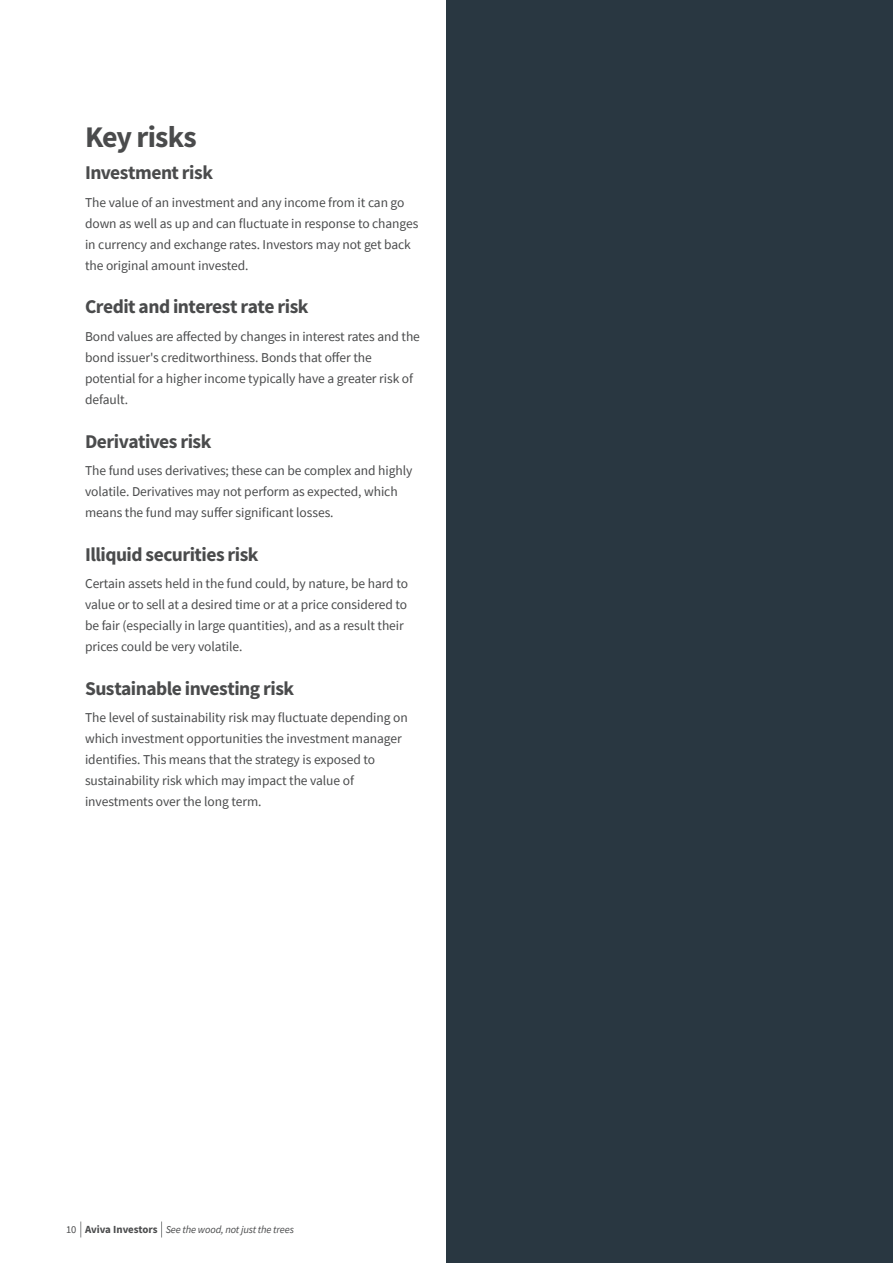
<style>
.page{position:relative;width:893px;height:1263px;background:#fff}
.page>*{position:absolute;margin:0;border:0;box-sizing:border-box;transform-origin:0 0}
.t1{font:700 30px "Source Sans Pro";letter-spacing:-.025em;color:#4a4b4c}
.t2{font:700 19.5px "Source Sans Pro";letter-spacing:-.025em;color:#4a4b4c}
.t3{font:13.5px/21px "Source Sans Pro";letter-spacing:-.005em;color:#4a4b4c}
.t4{font:italic 10.5px "Source Sans Pro";letter-spacing:-.015em;color:#4a4b4c}
.s1{font-style:normal}
.s2{font-weight:700;font-style:normal;font-size:10.8px}
</style>
<div class="page">
<svg style="left:80px;top:1221px;width:1px;height:16px"></svg>
<svg style="left:161px;top:1221px;width:1px;height:16px"></svg>
<div style="left:446px;top:0;width:447px;height:1263px;background:#293741"></div>
<h1 class="t1" style="left:85px;top:117px;width:113px">Key risks</h1>
<h2 class="t2" style="left:85px;top:160px;width:129px">Investment risk</h2>
<p class="t3" style="left:85px;top:192px;width:335px">The value of an investment and any income from it can go down as well as up and can fluctuate in response to changes in currency and exchange rates. Investors may not get back the original amount invested.</p>
<h2 class="t2" style="left:85px;top:294px;width:225px">Credit and interest rate risk</h2>
<p class="t3" style="left:85px;top:326px;width:336px">Bond values are affected by changes in interest rates and the bond issuer's creditworthiness. Bonds that offer the potential for a higher income typically have a greater risk of default.</p>
<h2 class="t2" style="left:85px;top:428px;width:128px">Derivatives risk</h2>
<p class="t3" style="left:85px;top:460px;width:329px">The fund uses derivatives; these can be complex and highly volatile. Derivatives may not perform as expected, which means the fund may suffer significant losses.</p>
<h2 class="t2" style="left:85px;top:541px;width:175px">Illiquid securities risk</h2>
<p class="t3" style="left:85px;top:573px;width:324px">Certain assets held in the fund could, by nature, be hard to value or to sell at a desired time or at a price considered to be fair (especially in large quantities), and as a result their prices could be very volatile.</p>
<h2 class="t2" style="left:85px;top:675px;width:211px">Sustainable investing risk</h2>
<p class="t3" style="left:85px;top:707px;width:324px">The level of sustainability risk may fluctuate depending on which investment opportunities the investment manager identifies. This means that the strategy is exposed to sustainability risk which may impact the value of investments over the long term.</p>
<p class="t4" style="left:66px;top:1223px;width:229px"><span class="s1">10</span> <span class="s2">Aviva Investors</span> See the wood, not just the trees</p>
</div>
